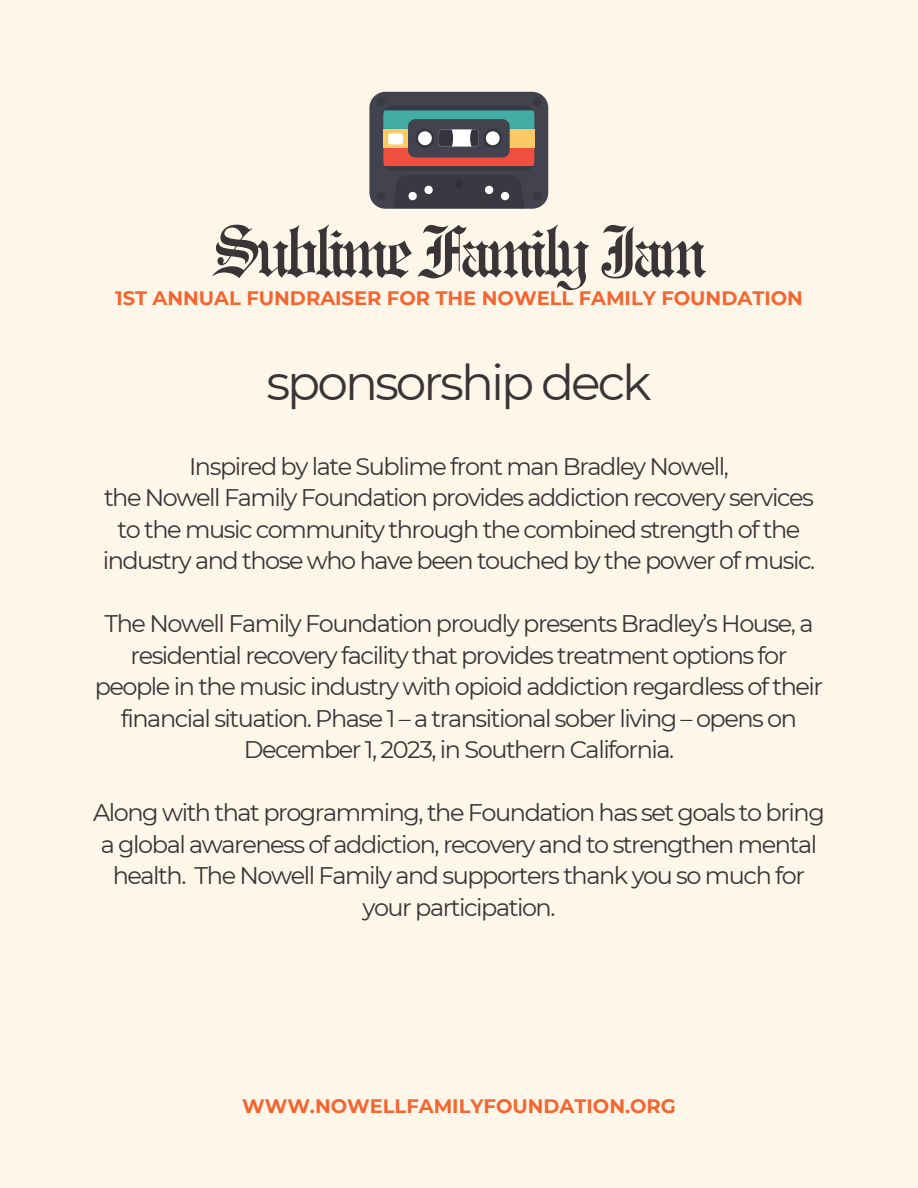
<style>
.page{position:relative;width:918px;height:1188px;background:#fff6ea}
.page>*{position:absolute;margin:0;border:0;box-sizing:border-box;transform-origin:0 0}
.t1{font:73.2px "Engravers Old English BT";letter-spacing:-.06em;color:#393536}
.t2{font:48.75px "Montserrat";letter-spacing:-.06em;color:#393536}
.t3{font:24px/31.5px "Montserrat";letter-spacing:-.06em;color:#393536;text-align:center}
.t4{font:700 19.5px "Montserrat";color:#f46530}
</style>
<div class="page">
<div style="left:369px;top:92px;width:179px;height:117px;background:#43434f;border-radius:16px"></div>
<svg style="left:377px;top:98px;width:164px;height:111px"></svg>
<div style="left:388px;top:133px;width:15px;height:12px;background:#fff;border-radius:3px"></div>
<h3 class="t1" style="left:211px;top:209px;width:497px">Sublime Family Jam</h3>
<p class="t4" style="left:115px;top:287px;width:689px">1ST ANNUAL FUNDRAISER FOR THE NOWELL FAMILY FOUNDATION</p>
<h1 class="t2" style="left:266px;top:352px;width:387px">sponsorship deck</h1>
<h2 class="t3" style="left:103px;top:451px;width:714px">Inspired by late Sublime front man Bradley Nowell,<br>the Nowell Family Foundation provides addiction recovery services to the music community through the combined strength of the industry and those who have been touched by the power of music.</h2>
<h3 class="t3" style="left:95px;top:608px;width:730px">The Nowell Family Foundation proudly presents Bradley’s House, a residential recovery facility that provides treatment options for people in the music industry with opioid addiction regardless of their financial situation. Phase 1 – a transitional sober living – opens on December 1, 2023, in Southern California.</h3>
<h3 class="t3" style="left:93px;top:797px;width:733px">Along with that programming, the Foundation has set goals to bring a global awareness of addiction, recovery and to strengthen mental health. The Nowell Family and supporters thank you so much for your participation.</h3>
<p class="t4" style="left:242px;top:1095px;width:435px">WWW.NOWELLFAMILYFOUNDATION.ORG</p>
</div>
